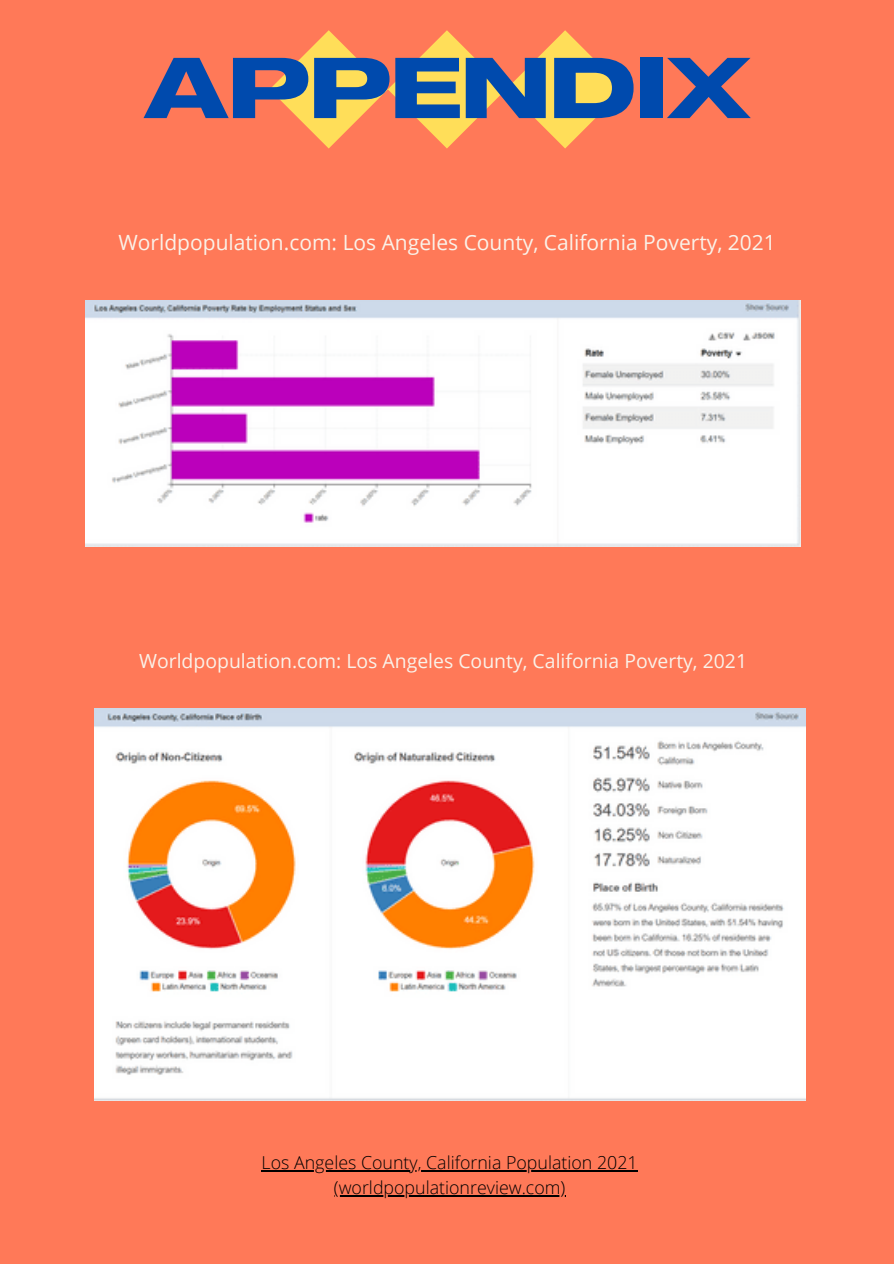
<style>
.page{position:relative;width:894px;height:1264px;background:#fff}
.page>*{position:absolute;margin:0;border:0;box-sizing:border-box;transform-origin:0 0}
.t1{font:800 84px "Agrandir Grand";color:#004aad}
.t2{font:21px "Open Sans";color:#faf2e9}
.t3{font:19.35px "Open Sans";color:#faf2e9}
.t4{font:300 17.85px/24.9px "Open Sans";color:#000;text-align:center}
</style>
<div class="page">
<div style="left:0;top:0;width:893px;height:1263px;background:#ff7958"></div>
<svg style="left:269px;top:30px;width:355px;height:118px"></svg>
<img style="left:85px;top:300px;width:715px;height:246px">
<img style="left:94px;top:708px;width:711px;height:392px">
<hr style="left:261px;top:1170px;width:376px;height:1px;background:#000">
<hr style="left:334px;top:1195px;width:231px;height:1px;background:#000">
<h1 class="t1" style="left:143px;top:55px;width:608px">APPENDIX</h1>
<p class="t2" style="left:118px;top:228px;width:658px">Worldpopulation.com: Los Angeles County, California Poverty, 2021</p>
<p class="t3" style="left:139px;top:647px;width:609px">Worldpopulation.com: Los Angeles County, California Poverty, 2021</p>
<p class="t4" style="left:261px;top:1149px;width:377px">Los Angeles County, California Population 2021 (worldpopulationreview.com)</p>
</div>
